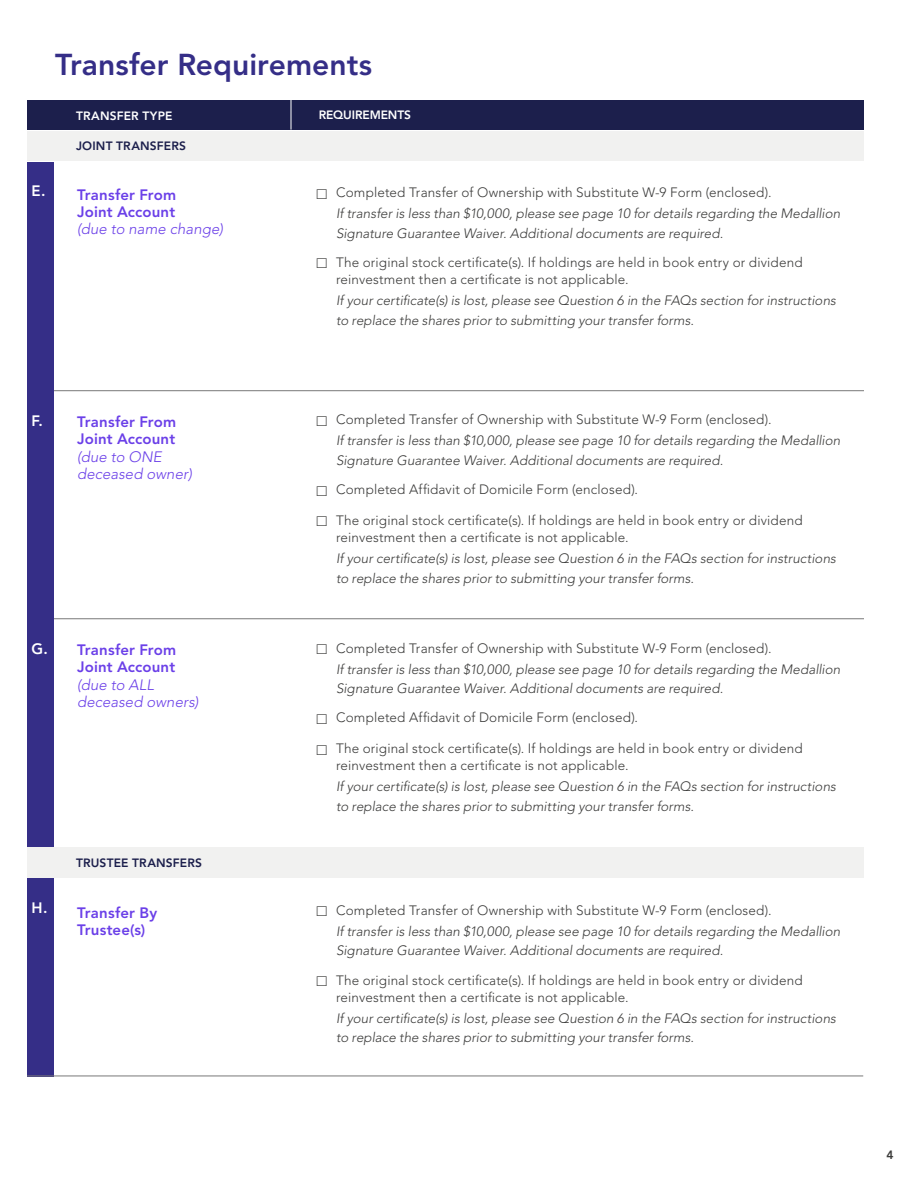
<style>
.page{position:relative;width:918px;height:1188px;background:#fff}
.page>*{position:absolute;margin:0;border:0;box-sizing:border-box;transform-origin:0 0}
.t1{font:800 30px "Avenir LT Pro";color:#352e87}
.t2{font:800 15px/17.2px "Avenir LT Pro";letter-spacing:.01em;color:#6b40e8}
.t3{font:italic 300 15px/17.2px "Avenir LT Pro";letter-spacing:.005em;color:#6b40e8}
.t4{font:800 15px "Avenir LT Pro";color:#fff}
.t5{font:italic 300 13.5px/19.5px "Avenir LT Pro";color:#3c3c3b}
.t6{font:300 13.5px/17.2px "Avenir LT Pro";letter-spacing:.015em;color:#3c3c3b}
.t7{font:800 12px "Avenir LT Pro";letter-spacing:.015em;color:#1c1f4c}
.t8{font:800 12px "Avenir LT Pro";letter-spacing:.015em;color:#fff}
.t9{font:800 12px "Avenir LT Pro";letter-spacing:-.005em;color:#fff}
.t10{font:800 12px "Avenir LT Pro";color:#3c3c3b}
</style>
<div class="page">
<div style="left:27px;top:130px;width:837px;height:31px;background:#f1f1f0"></div>
<div style="left:27px;top:162px;width:27px;height:228px;background:#352e87"></div>
<div style="left:27px;top:390px;width:27px;height:229px;background:#352e87"></div>
<div style="left:27px;top:877px;width:27px;height:199px;background:#352e87"></div>
<div style="left:27px;top:619px;width:27px;height:228px;background:#352e87"></div>
<hr style="left:54px;top:390px;width:810px;height:1px;background:#787878">
<hr style="left:54px;top:618px;width:810px;height:1px;background:#787878">
<div style="left:27px;top:847px;width:837px;height:31px;background:#f1f1f0"></div>
<hr style="left:27px;top:1076px;width:836px;height:1px;background:#787878">
<div style="left:27px;top:100px;width:837px;height:30px;background:#1c1f4c"></div>
<hr style="left:0;top:130px;width:918px;height:1px;background:#fff">
<hr style="left:291px;top:99px;width:1px;height:31px;background:#fff">
<h1 class="t1" style="left:55px;top:47px;width:319px">Transfer Requirements</h1>
<p class="t8" style="left:76px;top:109px;width:98px">TRANSFER TYPE</p>
<p class="t9" style="left:319px;top:108px;width:94px">REQUIREMENTS</p>
<p class="t7" style="left:76px;top:139px;width:111px">JOINT TRANSFERS</p>
<p class="t4" style="left:32px;top:182px;width:15px">E.</p>
<p class="t2" style="left:77px;top:186px;width:101px">Transfer From<br>Joint Account</p>
<p class="t3" style="left:77px;top:221px;width:147px">(due to name change)</p>
<p class="t6" style="left:336px;top:184px;width:437px">Completed Transfer of Ownership with Substitute W-9 Form (enclosed).</p>
<p class="t5" style="left:336px;top:204px;width:506px">If transfer is less than $10,000, please see page 10 for details regarding the Medallion<br>Signature Guarantee Waiver. Additional documents are required.</p>
<p class="t6" style="left:336px;top:254px;width:468px">The original stock certificate(s). If holdings are held in book entry or dividend reinvestment then a certificate is not applicable.</p>
<p class="t5" style="left:336px;top:291px;width:501px">If your certificate(s) is lost, please see Question 6 in the FAQs section for instructions to replace the shares prior to submitting your transfer forms.</p>
<p class="t4" style="left:32px;top:412px;width:13px">F.</p>
<p class="t2" style="left:77px;top:413px;width:101px">Transfer From<br>Joint Account</p>
<p class="t3" style="left:77px;top:448px;width:116px">(due to ONE deceased owner)</p>
<p class="t6" style="left:336px;top:411px;width:437px">Completed Transfer of Ownership with Substitute W-9 Form (enclosed).</p>
<p class="t5" style="left:336px;top:431px;width:506px">If transfer is less than $10,000, please see page 10 for details regarding the Medallion<br>Signature Guarantee Waiver. Additional documents are required.</p>
<p class="t6" style="left:336px;top:481px;width:303px">Completed Affidavit of Domicile Form (enclosed).</p>
<p class="t6" style="left:336px;top:512px;width:468px">The original stock certificate(s). If holdings are held in book entry or dividend reinvestment then a certificate is not applicable.</p>
<p class="t5" style="left:336px;top:549px;width:501px">If your certificate(s) is lost, please see Question 6 in the FAQs section for instructions to replace the shares prior to submitting your transfer forms.</p>
<p class="t4" style="left:32px;top:640px;width:18px">G.</p>
<p class="t2" style="left:77px;top:641px;width:101px">Transfer From<br>Joint Account</p>
<p class="t3" style="left:77px;top:676px;width:123px">(due to ALL deceased owners)</p>
<p class="t6" style="left:336px;top:639px;width:437px">Completed Transfer of Ownership with Substitute W-9 Form (enclosed).</p>
<p class="t5" style="left:336px;top:659px;width:506px">If transfer is less than $10,000, please see page 10 for details regarding the Medallion<br>Signature Guarantee Waiver. Additional documents are required.</p>
<p class="t6" style="left:336px;top:709px;width:303px">Completed Affidavit of Domicile Form (enclosed).</p>
<p class="t6" style="left:336px;top:740px;width:468px">The original stock certificate(s). If holdings are held in book entry or dividend reinvestment then a certificate is not applicable.</p>
<p class="t5" style="left:336px;top:777px;width:501px">If your certificate(s) is lost, please see Question 6 in the FAQs section for instructions to replace the shares prior to submitting your transfer forms.</p>
<p class="t7" style="left:76px;top:856px;width:127px">TRUSTEE TRANSFERS</p>
<p class="t4" style="left:32px;top:899px;width:17px">H.</p>
<p class="t2" style="left:77px;top:904px;width:81px">Transfer By<br>Trustee(s)</p>
<p class="t6" style="left:336px;top:902px;width:437px">Completed Transfer of Ownership with Substitute W-9 Form (enclosed).</p>
<p class="t5" style="left:336px;top:922px;width:506px">If transfer is less than $10,000, please see page 10 for details regarding the Medallion<br>Signature Guarantee Waiver. Additional documents are required.</p>
<p class="t6" style="left:336px;top:971px;width:468px">The original stock certificate(s). If holdings are held in book entry or dividend reinvestment then a certificate is not applicable.</p>
<p class="t5" style="left:336px;top:1009px;width:501px">If your certificate(s) is lost, please see Question 6 in the FAQs section for instructions to replace the shares prior to submitting your transfer forms.</p>
<p class="t10" style="left:887px;top:1148px;width:9px">4</p>
</div>
